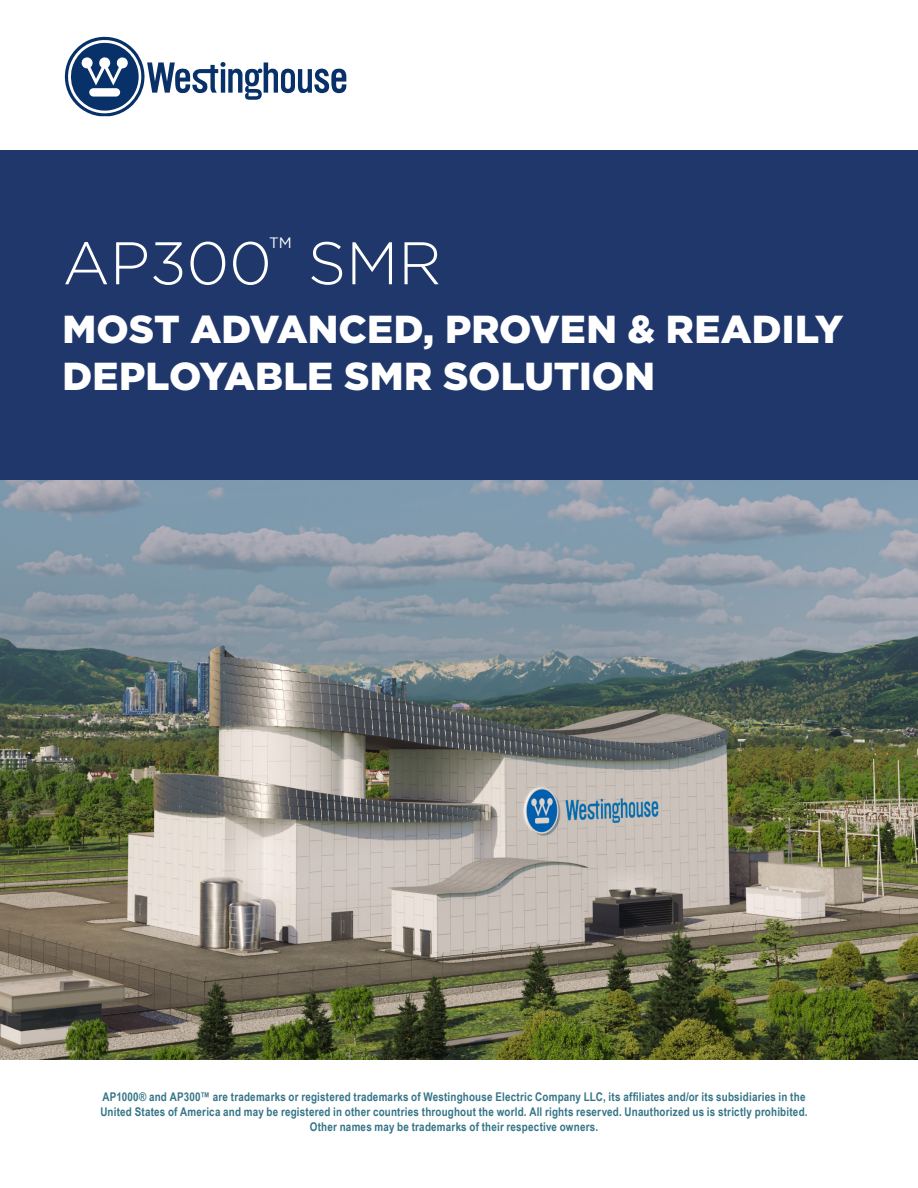
<style>
.page{position:relative;width:918px;height:1188px;background:#fff}
.page>*{position:absolute;margin:0;border:0;box-sizing:border-box;transform-origin:0 0}
._106_Header_Title_Bl{font:300 60px "Gotham";color:#fff}
._6_Slogan_White_SBol{font:900 39px/46.8px "Gotham";color:#fff}
._12_Small_Header_DBl{font:15px "Gotham";color:#fff}
._8_Content_Black_Add{font:700 12px/15px "Arial Narrow";letter-spacing:.02em;color:#357587;text-align:center}
</style>
<div class="page">
<div style="left:0;top:150px;width:918px;height:330px;background:#1f376b"></div>
<img style="left:0;top:480px;width:918px;height:580px">
<svg style="left:65px;top:37px;width:281px;height:79px"></svg>
<p class="_12_Small_Header_DBl" style="left:269px;top:234px;width:24px">TM</p>
<p class="_106_Header_Title_Bl" style="left:63px;top:230px;width:381px">AP300 SMR</p>
<p class="_6_Slogan_White_SBol" style="left:63px;top:305px;width:782px">MOST ADVANCED, PROVEN &amp; READILY<br>DEPLOYABLE SMR SOLUTION</p>
<p class="_8_Content_Black_Add" style="left:100px;top:1089px;width:709px">AP1000® and AP300™ are trademarks or registered trademarks of Westinghouse Electric Company LLC, its affiliates and/or its subsidiaries in the<br>United States of America and may be registered in other countries throughout the world. All rights reserved. Unauthorized us is strictly prohibited.<br>Other names may be trademarks of their respective owners.</p>
</div>
